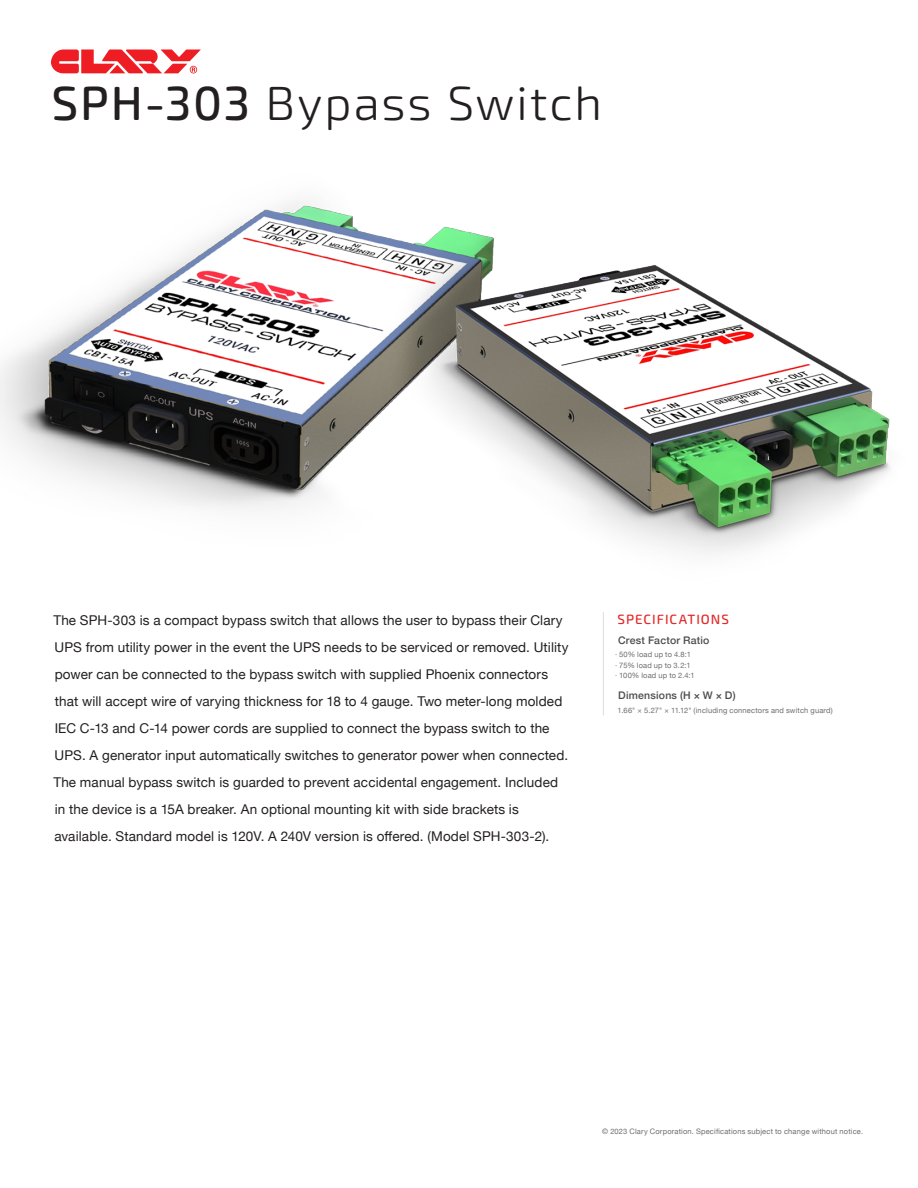
<style>
.page{position:relative;width:918px;height:1188px;background:#fff}
.page>*{position:absolute;margin:0;border:0;box-sizing:border-box;transform-origin:0 0}
.Product_name{font:300 48px "Exo Soft";letter-spacing:.04em;color:#231f20}
.t1{font:13.5px/27px "Helvetica Neue";letter-spacing:.01em;color:#231f20}
.spec_category{font:500 13.5px "Exo Soft";letter-spacing:.07em;color:#e32929}
.spec_name{font:500 10.5px "Helvetica Neue";letter-spacing:.02em;color:#4b4c4d}
.specs_description{font:7.5px/10.5px "Helvetica Neue";letter-spacing:.025em;color:#6c6d70}
.footnotes{font:7.5px "Helvetica Neue";letter-spacing:.025em;color:#6c6d70}
.s1{font-weight:500}
</style>
<div class="page">
<img style="left:0;top:201px;width:890px;height:353px">
<svg style="left:51px;top:50px;width:150px;height:24px"></svg>
<hr style="left:603px;top:612px;width:1px;height:103px;background:#dcdddf">
<p class="Product_name" style="left:51px;top:76px;width:552px"><span class="s1">SPH-303</span> Bypass Switch</p>
<p class="t1" style="left:53px;top:607px;width:517px">The SPH-303 is a compact bypass switch that allows the user to bypass their Clary UPS from utility power in the event the UPS needs to be serviced or removed. Utility power can be connected to the bypass switch with supplied Phoenix connectors that will accept wire of varying thickness for 18 to 4 gauge. Two meter-long molded IEC C-13 and C-14 power cords are supplied to connect the bypass switch to the UPS. A generator input automatically switches to generator power when connected.<br>The manual bypass switch is guarded to prevent accidental engagement. Included in the device is a 15A breaker. An optional mounting kit with side brackets is available. Standard model is 120V. A 240V version is offered. (Model SPH-303-2).</p>
<p class="spec_category" style="left:618px;top:612px;width:113px">SPECIFICATIONS</p>
<p class="spec_name" style="left:618px;top:632px;width:93px">Crest Factor Ratio</p>
<p class="specs_description" style="left:615px;top:650px;width:81px">· 50% load up to 4.8:1 · 75% load up to 3.2:1<br>· 100% load up to 2.4:1</p>
<p class="spec_name" style="left:618px;top:687px;width:119px">Dimensions (H × W × D)</p>
<p class="specs_description" style="left:618px;top:705px;width:217px">1.66" × 5.27" × 11.12" (including connectors and switch guard)</p>
<p class="footnotes" style="left:602px;top:1126px;width:262px">© 2023 Clary Corporation. Specifications subject to change without notice.</p>
</div>
